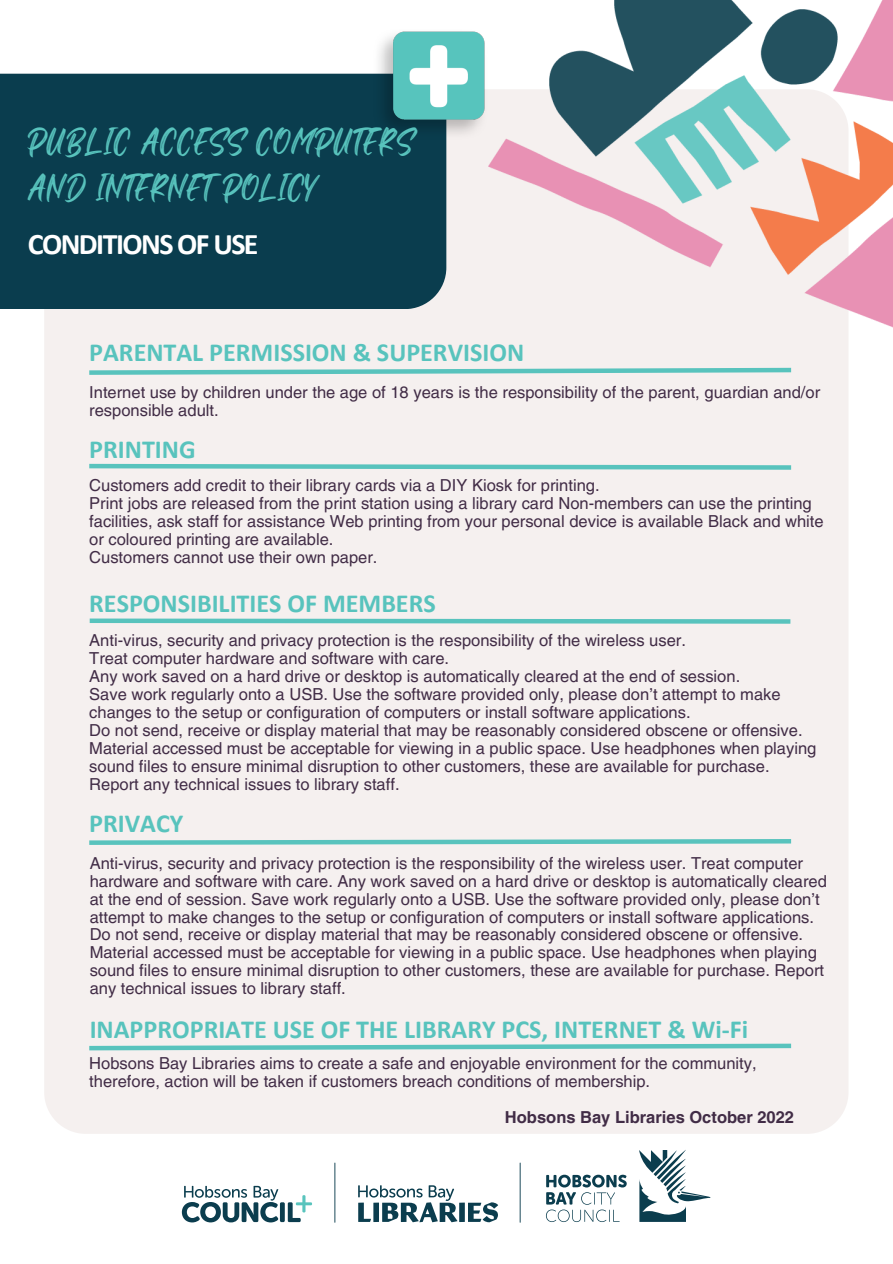
<style>
.page{position:relative;width:893px;height:1264px;background:#fff}
.page>*{position:absolute;margin:0;border:0;box-sizing:border-box;transform-origin:0 0}
.t1{font:33px "Black Bones";letter-spacing:.06em;color:#58c3bd}
.t2{font:700 30px "Calibri";letter-spacing:-.05em;color:#fff}
.t3{font:700 26.1px "Calibri";color:#58c3bd}
.t4{font:16.5px/18px "Helvetica LT Pro";color:#412c46}
.t5{font:700 16.5px "Helvetica LT Pro";color:#412c46}
</style>
<div class="page">
<div style="left:280px;top:1202px;width:5px;height:20px;background:#0b3d4e;border-radius:2px"></div>
<svg style="left:288px;top:1195px;width:24px;height:27px"></svg>
<svg style="left:182px;top:1185px;width:96px;height:37px"></svg>
<svg style="left:546px;top:1174px;width:80px;height:47px"></svg>
<svg style="left:639px;top:1150px;width:71px;height:71px"></svg>
<hr style="left:519px;top:1162px;width:1px;height:60px;background:#0b3d4e">
<hr style="left:334px;top:1162px;width:1px;height:60px;background:#0b3d4e">
<svg style="left:358px;top:1185px;width:99px;height:37px"></svg>
<div style="left:459px;top:1202px;width:6px;height:19px;background:#0b3d4e"></div>
<svg style="left:468px;top:1202px;width:30px;height:20px"></svg>
<div style="left:44px;top:89px;width:804px;height:1044px;background:#f5f0ef"></div>
<div style="left:0;top:74px;width:446px;height:235px;background:#0a3d4e"></div>
<img style="left:373px;top:31px;width:114px;height:110px">
<svg style="left:85px;top:365px;width:710px;height:12px"></svg>
<img style="left:488px;top:0;width:404px;height:364px">
<svg style="left:85px;top:461px;width:710px;height:11px"></svg>
<svg style="left:85px;top:616px;width:709px;height:10px"></svg>
<svg style="left:85px;top:836px;width:710px;height:11px"></svg>
<svg style="left:85px;top:1041px;width:710px;height:11px"></svg>
<p class="t1" style="left:28px;top:119px;width:386px">PUBLIC ACCESS COMPUTERS</p>
<p class="t1" style="left:28px;top:165px;width:287px">AND INTERNET POLICY</p>
<p class="t2" style="left:28px;top:231px;width:232px">CONDITIONS OF USE</p>
<p class="t3" style="left:89px;top:341px;width:436px">PARENTAL PERMISSION &amp; SUPERVISION</p>
<p class="t4" style="left:89px;top:384px;width:732px">Internet use by children under the age of 18 years is the responsibility of the parent, guardian and/or responsible adult.</p>
<p class="t3" style="left:89px;top:438px;width:108px">PRINTING</p>
<p class="t4" style="left:89px;top:478px;width:512px">Customers add credit to their library cards via a DIY Kiosk for printing.</p>
<p class="t4" style="left:89px;top:496px;width:736px">Print jobs are released from the print station using a library card Non-members can use the printing facilities, ask staff for assistance Web printing from your personal device is available Black and white or coloured printing are available.</p>
<p class="t4" style="left:89px;top:550px;width:290px">Customers cannot use their own paper.</p>
<p class="t3" style="left:89px;top:592px;width:348px">RESPONSIBILITIES OF MEMBERS</p>
<p class="t4" style="left:89px;top:633px;width:598px">Anti-virus, security and privacy protection is the responsibility of the wireless user.</p>
<p class="t4" style="left:89px;top:651px;width:361px">Treat computer hardware and software with care.</p>
<p class="t4" style="left:89px;top:669px;width:652px">Any work saved on a hard drive or desktop is automatically cleared at the end of session.</p>
<p class="t4" style="left:89px;top:687px;width:692px">Save work regularly onto a USB. Use the software provided only, please don’t attempt to make changes to the setup or configuration of computers or install software applications.</p>
<p class="t4" style="left:89px;top:722px;width:714px">Do not send, receive or display material that may be reasonably considered obscene or offensive.</p>
<p class="t4" style="left:89px;top:740px;width:728px">Material accessed must be acceptable for viewing in a public space. Use headphones when playing sound files to ensure minimal disruption to other customers, these are available for purchase.</p>
<p class="t4" style="left:89px;top:776px;width:312px">Report any technical issues to library staff.</p>
<p class="t3" style="left:89px;top:812px;width:96px">PRIVACY</p>
<p class="t4" style="left:90px;top:855px;width:738px">Anti-virus, security and privacy protection is the responsibility of the wireless user. Treat computer hardware and software with care. Any work saved on a hard drive or desktop is automatically cleared at the end of session. Save work regularly onto a USB. Use the software provided only, please don’t attempt to make changes to the setup or configuration of computers or install software applications.<br>Do not send, receive or display material that may be reasonably considered obscene or offensive.<br>Material accessed must be acceptable for viewing in a public space. Use headphones when playing sound files to ensure minimal disruption to other customers, these are available for purchase. Report any technical issues to library staff.</p>
<p class="t3" style="left:90px;top:1017px;width:660px">INAPPROPRIATE USE OF THE LIBRARY PCS, INTERNET &amp; Wi-Fi</p>
<p class="t4" style="left:89px;top:1055px;width:669px">Hobsons Bay Libraries aims to create a safe and enjoyable environment for the community, therefore, action will be taken if customers breach conditions of membership.</p>
<p class="t5" style="left:505px;top:1111px;width:291px">Hobsons Bay Libraries October 2022</p>
</div>
